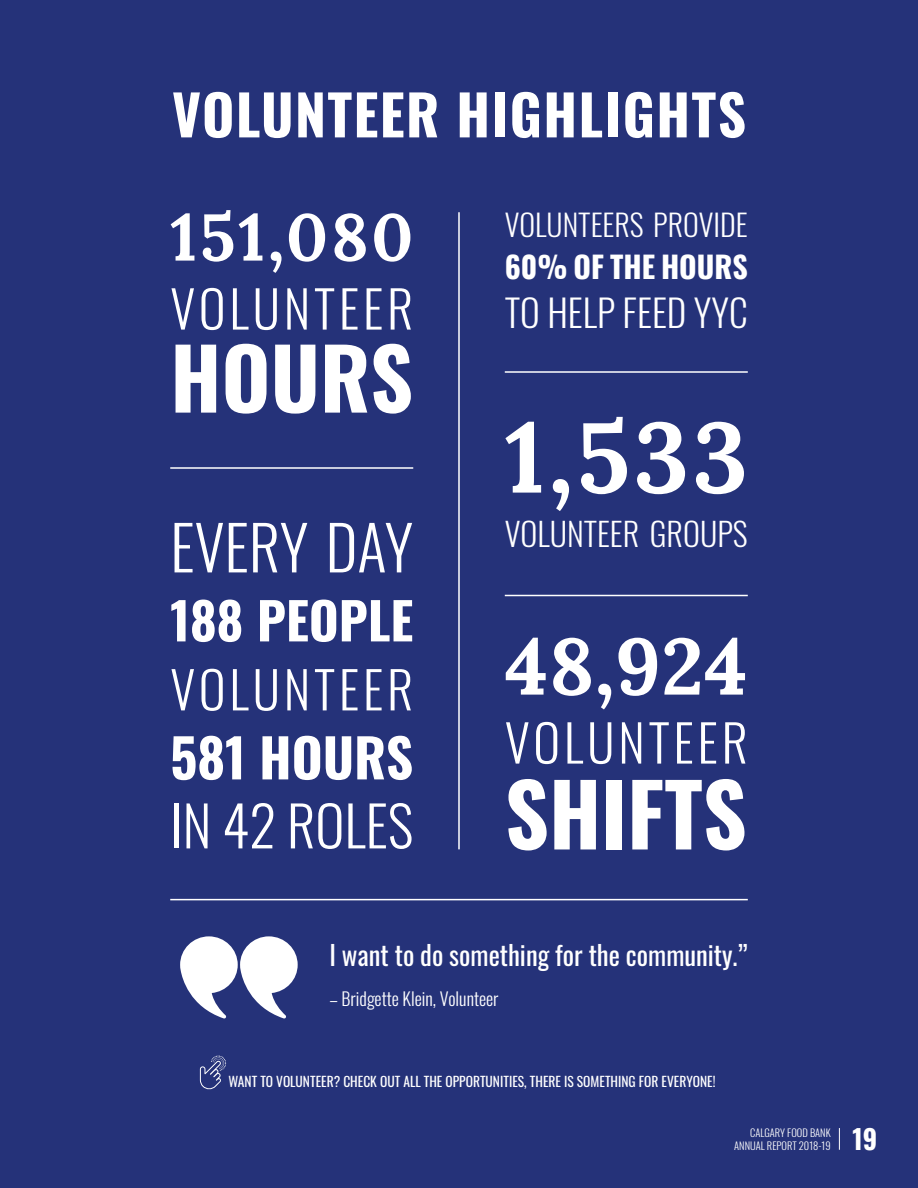
<style>
.page{position:relative;width:918px;height:1188px;background:#253279}
.page>*{position:absolute;margin:0;border:0;box-sizing:border-box;transform-origin:0 0}
.t1{font:700 99px "Lora";color:#fff}
.t2{font:700 85.8px "Oswald";color:#fff}
.t3{font:700 84px "Oswald";color:#fff}
.t4{font:700 79.5px "Lora";color:#fff}
.t5{font:700 66px "Lora";letter-spacing:.04em;color:#fff}
.t6{font:300 61.2px "Oswald";color:#fff}
.t7{font:700 55.5px "Oswald";letter-spacing:.025em;color:#fff}
.t8{font:300 55.5px "Oswald";color:#fff}
.t9{font:700 53.25px "Oswald";color:#fff}
.t10{font:300 51px "Oswald";letter-spacing:.075em;color:#fff}
.t11{font:700 51px "Oswald";color:#fff}
.t12{font:300 37.5px "Oswald";color:#fff}
.t13{font:300 32.25px "Oswald";color:#fff}
.t14{font:300 30px "Oswald";color:#fff}
.t15{font:700 30px "Oswald";color:#fff}
.t16{font:700 27px "Oswald";color:#fff}
.t17{font:26.7px "Oswald";color:#fff}
.t18{font:300 18px "Oswald";color:#fff}
.t19{font:13.5px "Oswald";color:#fff}
.t20{font:300 10.5px/13.2px "Oswald";color:#fff;text-align:right}
</style>
<div class="page">
<hr style="left:458px;top:212px;width:2px;height:637px;background:#fff">
<svg style="left:180px;top:936px;width:118px;height:83px"></svg>
<hr style="left:170px;top:467px;width:243px;height:2px;background:#fff">
<hr style="left:505px;top:595px;width:243px;height:1px;background:#fff">
<hr style="left:505px;top:371px;width:243px;height:2px;background:#fff">
<hr style="left:170px;top:899px;width:578px;height:1px;background:#fff">
<svg style="left:839px;top:1128px;width:1px;height:22px"></svg>
<svg style="left:200px;top:1056px;width:26px;height:34px"></svg>
<h3 class="t7" style="left:172px;top:86px;width:576px">VOLUNTEER HIGHLIGHTS</h3>
<h3 class="t5" style="left:170px;top:181px;width:245px">151,080</h3>
<h3 class="t10" style="left:170px;top:264px;width:244px">VOLUNTEER</h3>
<h3 class="t3" style="left:170px;top:334px;width:244px">HOURS</h3>
<h3 class="t6" style="left:170px;top:493px;width:245px">EVERY DAY</h3>
<h3 class="t11" style="left:170px;top:594px;width:245px">188 PEOPLE</h3>
<h3 class="t10" style="left:170px;top:644px;width:244px">VOLUNTEER</h3>
<h3 class="t9" style="left:170px;top:730px;width:244px">581 HOURS</h3>
<h3 class="t8" style="left:170px;top:777px;width:245px">IN 42 ROLES</h3>
<h3 class="t14" style="left:505px;top:199px;width:244px">VOLUNTEERS PROVIDE</h3>
<h3 class="t15" style="left:505px;top:252px;width:245px">60% OF THE HOURS</h3>
<h3 class="t12" style="left:505px;top:279px;width:244px">TO HELP FEED YYC</h3>
<h1 class="t1" style="left:505px;top:373px;width:245px">1,533</h1>
<h3 class="t13" style="left:505px;top:506px;width:245px">VOLUNTEER GROUPS</h3>
<h3 class="t4" style="left:505px;top:599px;width:244px">48,924</h3>
<h3 class="t10" style="left:505px;top:698px;width:244px">VOLUNTEER</h3>
<h2 class="t2" style="left:505px;top:770px;width:243px">SHIFTS</h2>
<h3 class="t17" style="left:329px;top:932px;width:420px">I want to do something for the community.”</h3>
<h3 class="t18" style="left:329px;top:983px;width:171px">– Bridgette Klein, Volunteer</h3>
<p class="t19" style="left:228px;top:1070px;width:489px">WANT TO VOLUNTEER? CHECK OUT ALL THE OPPORTUNITIES, THERE IS SOMETHING FOR EVERYONE!</p>
<p class="t20" style="left:734px;top:1125px;width:98px">CALGARY FOOD BANK<br>ANNUAL REPORT 2018-19</p>
<h3 class="t16" style="left:852px;top:1125px;width:27px">19</h3>
</div>
